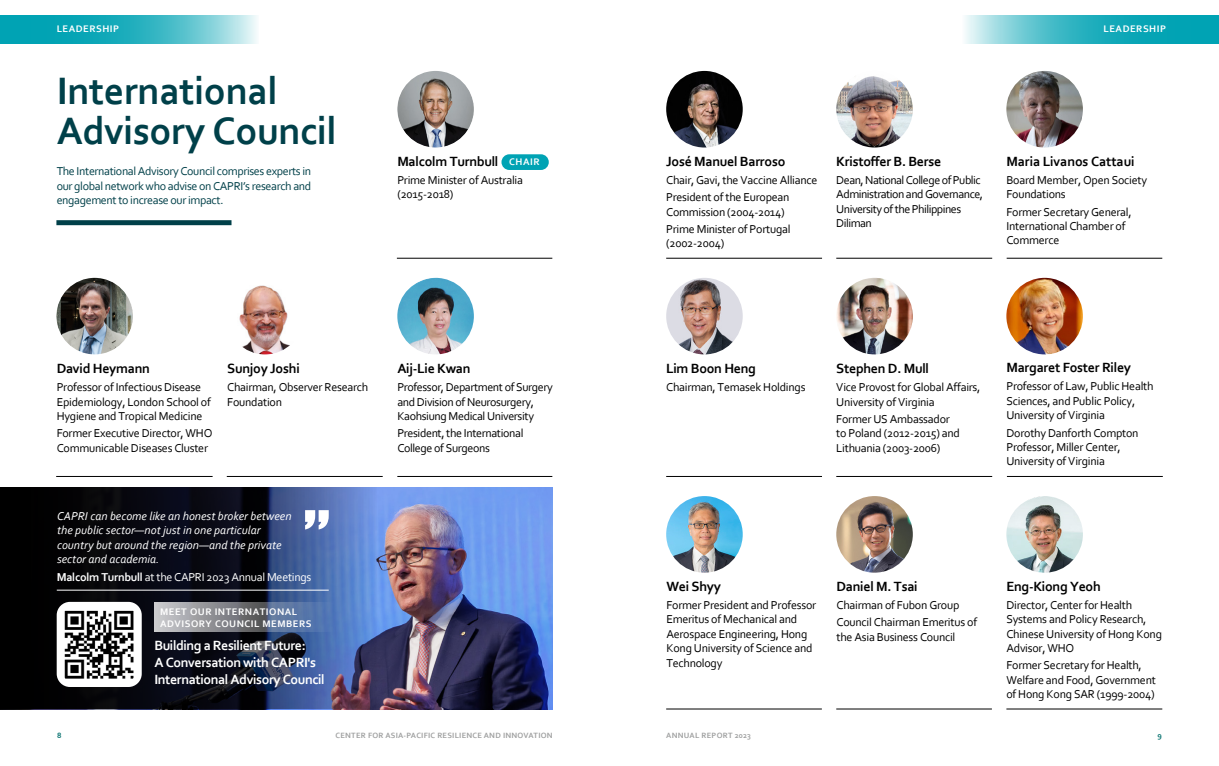
<style>
.page{position:relative;width:1219px;height:766px;background:#fff}
.page>*{position:absolute;margin:0;border:0;box-sizing:border-box;transform-origin:0 0}
.t1{font:700 40px/40px "Corbel";letter-spacing:-.01em;color:#004049}
.t2{font:700 14px "Corbel";letter-spacing:-.02em;color:#000}
.t3{font:700 14px/16.8px "Corbel";letter-spacing:-.03em;color:#fff}
.t4{font:12px/14.4px "Corbel";letter-spacing:-.02em;color:#000}
.t5{font:italic 12px/14.4px "Corbel";color:#fff}
.t6{font:12px/14.4px "Corbel";letter-spacing:-.03em;color:#004049;text-align:justify}
.t7{font:12px/14.4px "Corbel";letter-spacing:-.04em;color:#000}
.t8{font:12px "Corbel";letter-spacing:-.025em;color:#fff}
.t9{font:700 10px/12px "Corbel";letter-spacing:.05em;color:#fff}
.t10{font:700 8px "Corbel";letter-spacing:.03em;color:#9fa0a0}
.t11{font:700 8px "Corbel";color:#006f6c}
.s1{font-weight:700}
</style>
<div class="page">
<img style="left:377px;top:487px;width:176px;height:222px">
<img style="left:666px;top:278px;width:77px;height:76px;border-radius:38px">
<img style="left:836px;top:278px;width:77px;height:76px;border-radius:38px">
<img style="left:666px;top:496px;width:77px;height:76px;border-radius:38px">
<img style="left:836px;top:496px;width:77px;height:76px;border-radius:38px">
<img style="left:1006px;top:278px;width:77px;height:76px;border-radius:38px">
<img style="left:397px;top:71px;width:77px;height:76px;border-radius:38px">
<img style="left:227px;top:278px;width:76px;height:76px;border-radius:38px">
<img style="left:666px;top:71px;width:77px;height:76px;border-radius:38px">
<img style="left:397px;top:278px;width:77px;height:76px;border-radius:38px">
<img style="left:836px;top:71px;width:77px;height:76px;border-radius:38px">
<img style="left:1006px;top:71px;width:77px;height:76px;border-radius:38px">
<img style="left:1006px;top:496px;width:77px;height:76px;border-radius:38px">
<img style="left:56px;top:278px;width:77px;height:76px;border-radius:38px">
<hr style="left:836px;top:258px;width:156px;height:1px;background:#000">
<hr style="left:836px;top:476px;width:156px;height:1px;background:#000">
<hr style="left:227px;top:476px;width:156px;height:1px;background:#000">
<hr style="left:836px;top:708px;width:156px;height:1px;background:#000">
<hr style="left:1007px;top:258px;width:155px;height:1px;background:#000">
<hr style="left:1007px;top:476px;width:156px;height:1px;background:#000">
<hr style="left:666px;top:258px;width:156px;height:1px;background:#000">
<hr style="left:666px;top:476px;width:156px;height:1px;background:#000">
<hr style="left:56px;top:476px;width:157px;height:1px;background:#000">
<hr style="left:666px;top:708px;width:156px;height:1px;background:#000">
<hr style="left:397px;top:258px;width:155px;height:1px;background:#000">
<hr style="left:397px;top:476px;width:155px;height:1px;background:#000">
<hr style="left:1006px;top:708px;width:156px;height:1px;background:#000">
<div style="left:56px;top:220px;width:175px;height:5px;background:#004049"></div>
<svg style="left:0;top:16px;width:257px;height:28px;background:#3cb8c5"></svg>
<svg style="left:965px;top:16px;width:254px;height:28px;background:#3db8c5"></svg>
<div style="left:501px;top:154px;width:48px;height:16px;background:#00a3b4;border-radius:8px"></div>
<svg style="left:0;top:487px;width:377px;height:222px;background:#1c243b"></svg>
<svg style="left:305px;top:510px;width:24px;height:19px"></svg>
<img style="left:64px;top:608px;width:71px;height:71px">
<div style="left:57px;top:601px;width:85px;height:85px;border:6px solid #fff;border-radius:10px"></div>
<hr style="left:57px;top:589px;width:272px;height:1px;background:#fff">
<svg style="left:154px;top:602px;width:179px;height:30px;background:#7b869b"></svg>
<p class="t9" style="left:57px;top:23px;width:64px">LEADERSHIP</p>
<p class="t9" style="left:1103px;top:23px;width:64px">LEADERSHIP</p>
<h1 class="t1" style="left:57px;top:70px;width:282px">International<br>Advisory Council</h1>
<p class="t6" style="left:57px;top:163px;width:256px">The International Advisory Council comprises experts in our global network who advise on CAPRI’s research and engagement to increase our impact.</p>
<p class="t2" style="left:397px;top:152px;width:103px">Malcolm Turnbull</p>
<p class="t4" style="left:397px;top:172px;width:127px">Prime Minister of Australia (2015-2018)</p>
<p class="t9" style="left:509px;top:156px;width:32px">CHAIR</p>
<p class="t2" style="left:57px;top:360px;width:95px">David Heymann</p>
<p class="t4" style="left:57px;top:379px;width:156px">Professor of Infectious Disease<br>Epidemiology, London School of<br>Hygiene and Tropical Medicine</p>
<p class="t4" style="left:57px;top:425px;width:157px">Former Executive Director, WHO<br>Communicable Diseases Cluster</p>
<p class="t2" style="left:227px;top:360px;width:74px">Sunjoy Joshi</p>
<p class="t4" style="left:227px;top:379px;width:143px">Chairman, Observer Research<br>Foundation</p>
<p class="t5" style="left:57px;top:508px;width:236px">CAPRI can become like an honest broker between the public sector—not just in one particular country but around the region—and the private sector and academia.</p>
<p class="t8" style="left:57px;top:569px;width:256px"><span class="s1">Malcolm Turnbull</span> at the CAPRI 2023 Annual Meetings</p>
<p class="t9" style="left:160px;top:605px;width:153px">MEET OUR INTERNATIONAL<br>ADVISORY COUNCIL MEMBERS</p>
<p class="t3" style="left:154px;top:636px;width:172px">Building a Resilient Future:<br>A Conversation with CAPRI's<br>International Advisory Council</p>
<p class="t2" style="left:397px;top:360px;width:75px">Aij-Lie Kwan</p>
<p class="t4" style="left:397px;top:379px;width:157px">Professor, Department of Surgery and Division of Neurosurgery,<br>Kaohsiung Medical University</p>
<p class="t4" style="left:397px;top:425px;width:128px">President, the International<br>College of Surgeons</p>
<p class="t2" style="left:666px;top:152px;width:121px">José Manuel Barroso</p>
<p class="t4" style="left:666px;top:171px;width:153px;line-height:17.2px">Chair, Gavi, the Vaccine Alliance<br>President of the European</p>
<p class="t4" style="left:666px;top:202px;width:126px;line-height:17.2px">Commission (2004-2014)<br>Prime Minister of Portugal</p>
<p class="t4" style="left:666px;top:236px;width:60px">(2002-2004)</p>
<p class="t2" style="left:836px;top:152px;width:106px">Kristoffer B. Berse</p>
<p class="t7" style="left:836px;top:172px;width:148px">Dean, National College of Public<br>Administration and Governance,<br>University of the Philippines<br>Diliman</p>
<p class="t2" style="left:1006px;top:152px;width:130px">Maria Livanos Cattaui</p>
<p class="t4" style="left:1006px;top:172px;width:142px">Board Member, Open Society<br>Foundations</p>
<p class="t4" style="left:1006px;top:204px;width:127px">Former Secretary General,<br>International Chamber of<br>Commerce</p>
<p class="t2" style="left:666px;top:360px;width:91px">Lim Boon Heng</p>
<p class="t4" style="left:666px;top:379px;width:141px">Chairman, Temasek Holdings</p>
<p class="t2" style="left:836px;top:360px;width:94px">Stephen D. Mull</p>
<p class="t4" style="left:836px;top:379px;width:146px">Vice Provost for Global Affairs,<br>University of Virginia</p>
<p class="t4" style="left:836px;top:411px;width:125px">Former US Ambassador to Poland (2012-2015) and<br>Lithuania (2003-2006)</p>
<p class="t2" style="left:1006px;top:359px;width:126px">Margaret Foster Riley</p>
<p class="t4" style="left:1006px;top:379px;width:149px">Professor of Law, Public Health<br>Sciences, and Public Policy,<br>University of Virginia</p>
<p class="t4" style="left:1006px;top:425px;width:134px">Dorothy Danforth Compton<br>Professor, Miller Center,<br>University of Virginia</p>
<p class="t2" style="left:666px;top:577px;width:56px">Wei Shyy</p>
<p class="t4" style="left:666px;top:597px;width:151px">Former President and Professor<br>Emeritus of Mechanical and<br>Aerospace Engineering, Hong<br>Kong University of Science and<br>Technology</p>
<p class="t2" style="left:836px;top:577px;width:83px">Daniel M. Tsai</p>
<p class="t4" style="left:836px;top:595px;width:142px;line-height:17.2px">Chairman of Fubon Group<br>Council Chairman Emeritus of</p>
<p class="t4" style="left:836px;top:629px;width:120px">the Asia Business Council</p>
<p class="t2" style="left:1006px;top:577px;width:96px">Eng-Kiong Yeoh</p>
<p class="t4" style="left:1006px;top:597px;width:157px">Director, Center for Health<br>Systems and Policy Research,<br>Chinese University of Hong Kong<br>Advisor, WHO</p>
<p class="t4" style="left:1006px;top:657px;width:151px">Former Secretary for Health,<br>Welfare and Food, Government of Hong Kong SAR (1999-2004)</p>
<p class="t11" style="left:57px;top:730px;width:6px">8</p>
<p class="t10" style="left:335px;top:730px;width:219px">CENTER FOR ASIA-PACIFIC RESILIENCE AND INNOVATION</p>
<p class="t10" style="left:666px;top:730px;width:86px">ANNUAL REPORT 2023</p>
<p class="t11" style="left:1157px;top:730px;width:6px">9</p>
</div>
